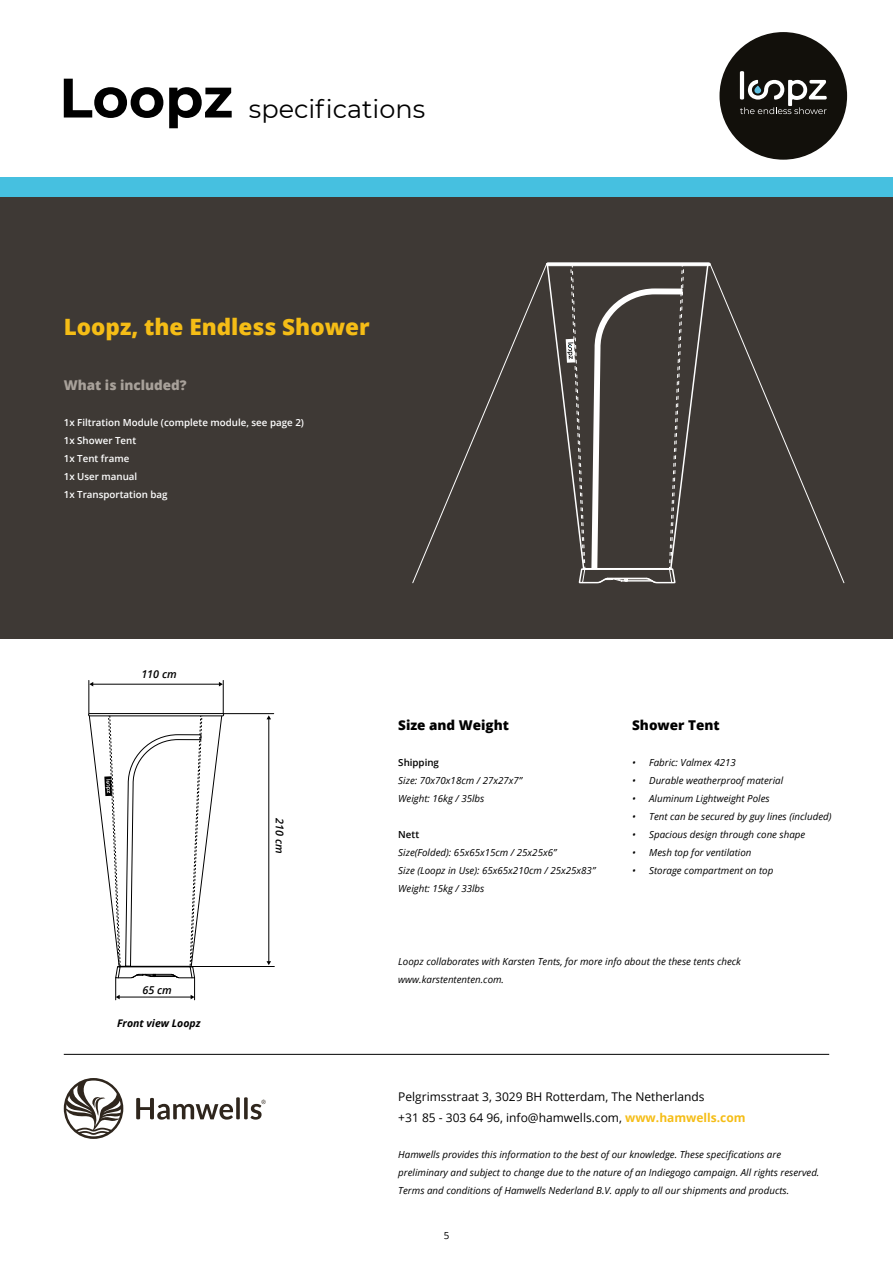
<style>
.page{position:relative;width:893px;height:1263px;background:#fff}
.page>*{position:absolute;margin:0;border:0;box-sizing:border-box;transform-origin:0 0}
.t1{font:25.5px "Montserrat";color:#000}
.t2{font:800 22.5px "Open Sans";color:#f5bd16}
.t3{font:800 13.5px "Open Sans";color:#000}
.t4{font:800 13.5px "Open Sans";color:#a8a19a}
.t5{font:12px/21px "Open Sans";color:#000}
.t6{font:italic 600 10.8px "Open Sans";color:#000}
.t7{font:italic 700 10.5px "Open Sans";color:#000}
.t8{font:italic 9.75px/18px "Open Sans";color:#000}
.t9{font:600 9.75px/18px "Open Sans";color:#fff}
.t10{font:600 9.75px "Open Sans";color:#000}
.t11{font:9.75px "Open Sans";color:#000}
.s1{font-weight:700;font-size:55.5px}
.s2{font-weight:700;color:#f5bd16}
</style>
<div class="page">
<div style="left:88px;top:713px;width:136px;height:3px;border:1px solid #000"></div>
<hr style="left:192px;top:966px;width:82px;height:1px;background:#000">
<hr style="left:223px;top:713px;width:51px;height:1px;background:#000">
<hr style="left:269px;top:719px;width:1px;height:243px;background:#000">
<svg style="left:266px;top:715px;width:5px;height:4px"></svg>
<svg style="left:266px;top:961px;width:5px;height:4px"></svg>
<hr style="left:223px;top:680px;width:1px;height:33px;background:#000">
<hr style="left:89px;top:680px;width:1px;height:33px;background:#000">
<hr style="left:93px;top:684px;width:127px;height:1px;background:#000">
<svg style="left:89px;top:682px;width:4px;height:4px"></svg>
<svg style="left:219px;top:682px;width:4px;height:4px"></svg>
<svg style="left:89px;top:714px;width:133px;height:286px"></svg>
<div style="left:0;top:180px;width:893px;height:459px;background:#3e3935"></div>
<div style="left:0;top:178px;width:893px;height:19px;background:#46c0e0"></div>
<div style="left:719px;top:32px;width:128px;height:128px;background:#12100b;border-radius:50%"></div>
<hr style="left:740px;top:71px;width:4px;height:29px;background:#fff">
<svg style="left:740px;top:79px;width:87px;height:35px"></svg>
<svg style="left:64px;top:1078px;width:59px;height:61px"></svg>
<svg style="left:136px;top:1097px;width:130px;height:22px"></svg>
<svg style="left:547px;top:262px;width:163px;height:204px"></svg>
<div style="left:546px;top:263px;width:164px;height:3px;border:1px solid #fff"></div>
<svg style="left:566px;top:264px;width:118px;height:320px"></svg>
<svg style="left:709px;top:263px;width:136px;height:321px"></svg>
<svg style="left:412px;top:263px;width:136px;height:321px"></svg>
<hr style="left:64px;top:1054px;width:765px;height:1px;background:#000">
<h1 class="t1" style="left:59px;top:91px;width:368px"><span class="s1">Loopz</span> specifications</h1>
<h2 class="t2" style="left:64px;top:310px;width:307px">Loopz, the Endless Shower</h2>
<h3 class="t4" style="left:64px;top:375px;width:124px">What is included?</h3>
<p class="t9" style="left:64px;top:413px;width:242px">1x Filtration Module (complete module, see page 2)<br>1x Shower Tent<br>1x Tent frame<br>1x User manual<br>1x Transportation bag</p>
<p class="t6" style="left:141px;top:667px;width:37px">110 cm</p>
<p class="t6" style="left:142px;top:983px;width:31px">65 cm</p>
<p class="t7" style="left:117px;top:1016px;width:85px">Front view Loopz</p>
<p class="t6" style="left:287px;top:818px;width:37px;rotate:90deg">210 cm</p>
<h3 class="t3" style="left:398px;top:715px;width:112px">Size and Weight</h3>
<p class="t10" style="left:398px;top:756px;width:42px">Shipping</p>
<p class="t8" style="left:398px;top:771px;width:126px">Size: 70x70x18cm / 27x27x7”<br>Weight: 16kg / 35lbs</p>
<p class="t10" style="left:398px;top:828px;width:22px">Nett</p>
<p class="t8" style="left:398px;top:843px;width:199px">Size(Folded): 65x65x15cm / 25x25x6”<br>Size (Loopz in Use): 65x65x210cm / 25x25x83”<br>Weight: 15kg / 33lbs</p>
<h3 class="t3" style="left:632px;top:715px;width:89px">Shower Tent</h3>
<p class="t8" style="left:632px;top:753px;width:105px">• Fabric: Valmex 4213</p>
<p class="t8" style="left:632px;top:771px;width:153px">• Durable weatherproof material</p>
<p class="t8" style="left:632px;top:789px;width:139px">• Aluminum Lightweight Poles</p>
<p class="t8" style="left:632px;top:807px;width:201px">• Tent can be secured by guy lines (included)</p>
<p class="t8" style="left:632px;top:825px;width:175px">• Spacious design through cone shape</p>
<p class="t8" style="left:632px;top:843px;width:121px">• Mesh top for ventilation</p>
<p class="t8" style="left:632px;top:861px;width:143px">• Storage compartment on top</p>
<p class="t8" style="left:398px;top:952px;width:344px">Loopz collaborates with Karsten Tents, for more info about the these tents check www.karstententen.com.</p>
<p class="t5" style="left:398px;top:1086px;width:349px">Pelgrimsstraat 3, 3029 BH Rotterdam, The Netherlands<br>+31 85 - 303 64 96, info@hamwells.com, <span class="s2">www.hamwells.com</span></p>
<p class="t8" style="left:398px;top:1145px;width:423px">Hamwells provides this information to the best of our knowledge. These specifications are preliminary and subject to change due to the nature of an Indiegogo campaign. All rights reserved.<br>Terms and conditions of Hamwells Nederland B.V. apply to all our shipments and products.</p>
<p class="t11" style="left:444px;top:1229px;width:7px">5</p>
</div>
